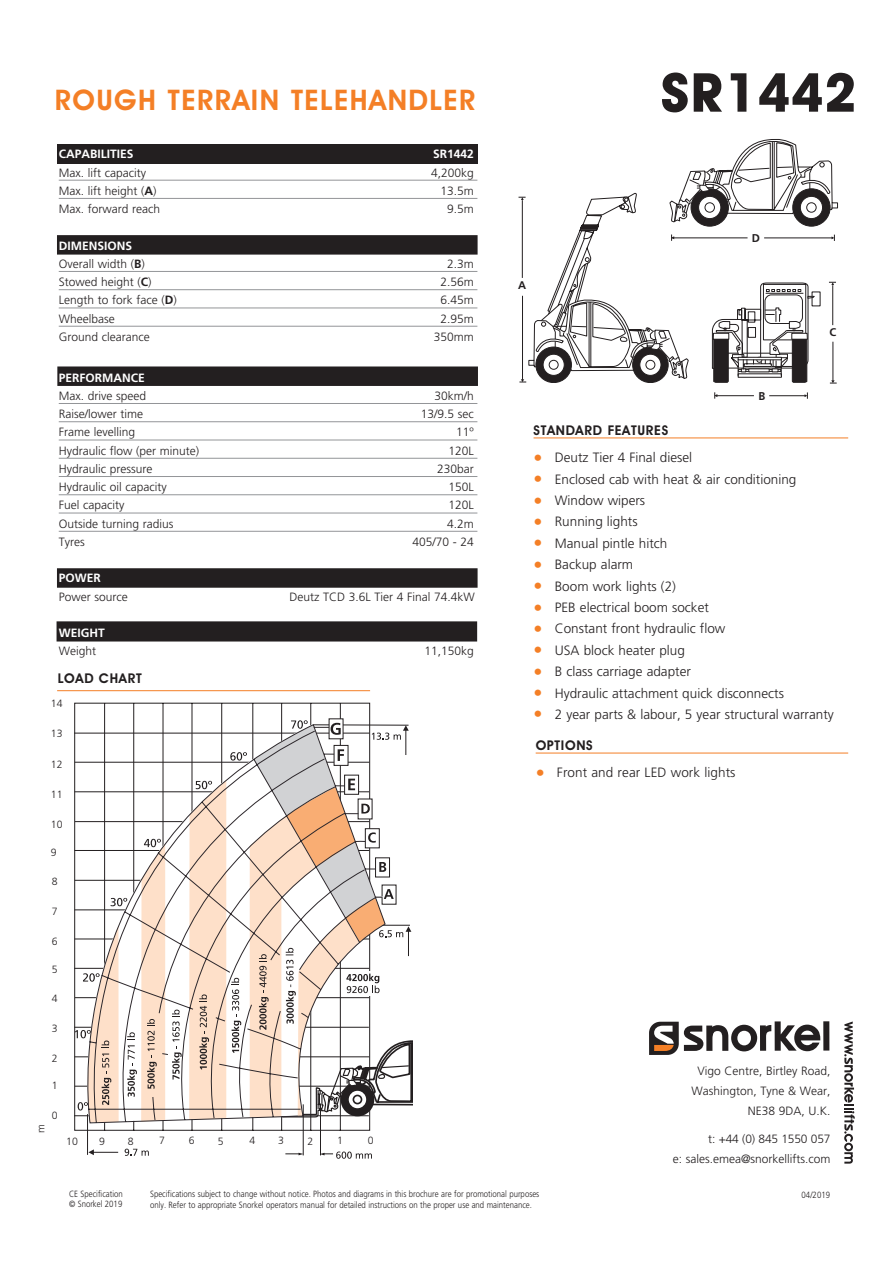
<style>
.page{position:relative;width:893px;height:1263px;background:#fff}
.page>*{position:absolute;margin:0;border:0;box-sizing:border-box;transform-origin:0 0}
.t1{font:700 54px "Avant Garde IT Cby BT";letter-spacing:.02em;color:#231f20}
.t2{font:600 28.5px "Avant Garde IT Cby BT";letter-spacing:.05em;color:#f47f26}
.t3{font:300 13.5px "Frutiger";color:#231f20}
.t4{font:600 13.5px "Avant Garde IT Cby BT";letter-spacing:.05em;color:#231f20}
.t5{font:300 12px/20px "Frutiger";color:#231f20;text-align:right}
.t6{font:700 12px "Frutiger";color:#fff}
.t7{font:700 11.25px "Frutiger";color:#231f20}
.t8{font:700 11.1px "Frutiger";color:#231f20}
.t9{font:300 10.5px "Frutiger";letter-spacing:.005em;color:#231f20}
.t10{font:300 9px/10.5px "Frutiger";color:#231f20;scale:.87 1}
.s1{font-weight:700}
.s2{font-size:18px;color:#f47f26}
</style>
<div class="page">
<hr style="left:534px;top:438px;width:314px;height:1px;background:#f47f26">
<hr style="left:536px;top:753px;width:312px;height:1px;background:#f47f26">
<div style="left:57px;top:366px;width:421px;height:20px;background:#231f20"></div>
<div style="left:57px;top:621px;width:420px;height:20px;background:#231f20"></div>
<div style="left:57px;top:144px;width:421px;height:19px;background:#231f20"></div>
<div style="left:57px;top:235px;width:421px;height:20px;background:#231f20"></div>
<div style="left:57px;top:568px;width:421px;height:20px;background:#231f20"></div>
<hr style="left:59px;top:180px;width:418px;height:1px;background:#939598">
<hr style="left:59px;top:198px;width:418px;height:1px;background:#939598">
<hr style="left:59px;top:271px;width:418px;height:1px;background:#939598">
<hr style="left:59px;top:289px;width:418px;height:1px;background:#939598">
<hr style="left:59px;top:308px;width:418px;height:1px;background:#939598">
<hr style="left:59px;top:326px;width:418px;height:1px;background:#939598">
<hr style="left:59px;top:403px;width:418px;height:1px;background:#939598">
<hr style="left:59px;top:421px;width:418px;height:1px;background:#939598">
<hr style="left:59px;top:440px;width:418px;height:1px;background:#939598">
<hr style="left:59px;top:458px;width:418px;height:1px;background:#939598">
<hr style="left:59px;top:476px;width:418px;height:1px;background:#939598">
<hr style="left:59px;top:494px;width:418px;height:1px;background:#939598">
<hr style="left:59px;top:513px;width:418px;height:1px;background:#939598">
<hr style="left:59px;top:531px;width:418px;height:1px;background:#939598">
<svg style="left:518px;top:139px;width:320px;height:260px"></svg>
<div style="left:823px;top:1021px;width:6px;height:29px;background:#231f20"></div>
<svg style="left:649px;top:1021px;width:171px;height:34px"></svg>
<svg style="left:844px;top:1021px;width:11px;height:142px"></svg>
<hr style="left:57px;top:690px;width:313px;height:1px;background:#f47f26">
<svg style="left:88px;top:1149px;width:30px;height:6px"></svg>
<svg style="left:285px;top:1153px;width:18px;height:2px"></svg>
<hr style="left:303px;top:1104px;width:1px;height:51px;background:#231f20">
<hr style="left:320px;top:1103px;width:1px;height:52px;background:#231f20">
<svg style="left:74px;top:702px;width:296px;height:429px"></svg>
<hr style="left:87px;top:1114px;width:1px;height:41px;background:#231f20">
<svg style="left:329px;top:719px;width:14px;height:1px"></svg>
<svg style="left:320px;top:1151px;width:52px;height:8px"></svg>
<svg style="left:189px;top:720px;width:224px;height:386px"></svg>
<svg style="left:125px;top:1149px;width:24px;height:7px"></svg>
<svg style="left:74px;top:724px;width:312px;height:400px"></svg>
<p class="t2" style="left:55px;top:83px;width:422px">ROUGH TERRAIN TELEHANDLER</p>
<p class="t6" style="left:59px;top:147px;width:76px">CAPABILITIES</p>
<p class="t6" style="left:433px;top:147px;width:42px">SR1442</p>
<p class="t5" style="left:59px;top:163px;width:89px">Max. lift capacity</p>
<p class="t5" style="left:431px;top:163px;width:44px">4,200kg</p>
<p class="t5" style="left:59px;top:181px;width:99px">Max. lift height (<span class="s1">A</span>)</p>
<p class="t5" style="left:440px;top:181px;width:35px">13.5m</p>
<p class="t5" style="left:59px;top:199px;width:103px">Max. forward reach</p>
<p class="t5" style="left:447px;top:199px;width:28px">9.5m</p>
<p class="t6" style="left:59px;top:238px;width:75px">DIMENSIONS</p>
<p class="t5" style="left:59px;top:254px;width:87px">Overall width (<span class="s1">B</span>)</p>
<p class="t5" style="left:447px;top:254px;width:28px">2.3m</p>
<p class="t5" style="left:59px;top:272px;width:94px">Stowed height (<span class="s1">C</span>)</p>
<p class="t5" style="left:440px;top:272px;width:35px">2.56m</p>
<p class="t5" style="left:59px;top:290px;width:120px">Length to fork face (<span class="s1">D</span>)</p>
<p class="t5" style="left:440px;top:290px;width:35px">6.45m</p>
<p class="t5" style="left:59px;top:309px;width:58px">Wheelbase</p>
<p class="t5" style="left:440px;top:309px;width:35px">2.95m</p>
<p class="t5" style="left:59px;top:327px;width:93px">Ground clearance</p>
<p class="t5" style="left:434px;top:327px;width:42px">350mm</p>
<p class="t6" style="left:59px;top:370px;width:88px">PERFORMANCE</p>
<p class="t5" style="left:59px;top:386px;width:89px">Max. drive speed</p>
<p class="t5" style="left:434px;top:386px;width:41px">30km/h</p>
<p class="t5" style="left:59px;top:404px;width:86px">Raise/lower time</p>
<p class="t5" style="left:421px;top:404px;width:55px">13/9.5 sec</p>
<p class="t5" style="left:59px;top:422px;width:78px">Frame levelling</p>
<p class="t5" style="left:456px;top:422px;width:19px">11º</p>
<p class="t5" style="left:59px;top:441px;width:142px">Hydraulic flow (per minute)</p>
<p class="t5" style="left:448px;top:441px;width:27px">120L</p>
<p class="t5" style="left:59px;top:459px;width:95px">Hydraulic pressure</p>
<p class="t5" style="left:437px;top:459px;width:38px">230bar</p>
<p class="t5" style="left:59px;top:477px;width:109px">Hydraulic oil capacity</p>
<p class="t5" style="left:448px;top:477px;width:27px">150L</p>
<p class="t5" style="left:59px;top:495px;width:67px">Fuel capacity</p>
<p class="t5" style="left:448px;top:495px;width:27px">120L</p>
<p class="t5" style="left:59px;top:514px;width:116px">Outside turning radius</p>
<p class="t5" style="left:447px;top:514px;width:28px">4.2m</p>
<p class="t5" style="left:59px;top:532px;width:27px">Tyres</p>
<p class="t5" style="left:412px;top:532px;width:63px">405/70 - 24</p>
<p class="t6" style="left:59px;top:571px;width:44px">POWER</p>
<p class="t5" style="left:59px;top:587px;width:71px">Power source</p>
<p class="t5" style="left:289px;top:587px;width:187px">Deutz TCD 3.6L Tier 4 Final 74.4kW</p>
<p class="t6" style="left:59px;top:626px;width:48px">WEIGHT</p>
<p class="t5" style="left:59px;top:641px;width:39px">Weight</p>
<p class="t5" style="left:424px;top:641px;width:51px">11,150kg</p>
<p class="t4" style="left:58px;top:670px;width:85px">LOAD CHART</p>
<p class="t9" style="left:51px;top:697px;width:13px">14</p>
<p class="t9" style="left:51px;top:727px;width:13px">13</p>
<p class="t9" style="left:51px;top:759px;width:13px">12</p>
<p class="t9" style="left:51px;top:789px;width:13px">11</p>
<p class="t9" style="left:51px;top:818px;width:13px">10</p>
<p class="t9" style="left:51px;top:846px;width:7px">9</p>
<p class="t9" style="left:52px;top:876px;width:7px">8</p>
<p class="t9" style="left:52px;top:905px;width:7px">7</p>
<p class="t9" style="left:52px;top:935px;width:7px">6</p>
<p class="t9" style="left:52px;top:963px;width:7px">5</p>
<p class="t9" style="left:52px;top:993px;width:7px">4</p>
<p class="t9" style="left:52px;top:1022px;width:7px">3</p>
<p class="t9" style="left:52px;top:1052px;width:7px">2</p>
<p class="t9" style="left:52px;top:1080px;width:7px">1</p>
<p class="t9" style="left:52px;top:1110px;width:7px">0</p>
<p class="t9" style="left:35px;top:1133px;width:10px;rotate:-90deg">m</p>
<p class="t9" style="left:66px;top:1135px;width:13px">10</p>
<p class="t9" style="left:99px;top:1135px;width:7px">9</p>
<p class="t9" style="left:128px;top:1135px;width:7px">8</p>
<p class="t9" style="left:159px;top:1135px;width:7px">7</p>
<p class="t9" style="left:189px;top:1135px;width:7px">6</p>
<p class="t9" style="left:218px;top:1135px;width:7px">5</p>
<p class="t9" style="left:249px;top:1135px;width:7px">4</p>
<p class="t9" style="left:278px;top:1135px;width:7px">3</p>
<p class="t9" style="left:307px;top:1135px;width:7px">2</p>
<p class="t9" style="left:337px;top:1135px;width:7px">1</p>
<p class="t9" style="left:368px;top:1135px;width:7px">0</p>
<p class="t1" style="left:661px;top:60px;width:197px">SR1442</p>
<p class="t8" style="left:518px;top:279px;width:10px">A</p>
<p class="t7" style="left:752px;top:232px;width:10px">D</p>
<p class="t7" style="left:758px;top:389px;width:8px">B</p>
<p class="t8" style="left:829px;top:326px;width:8px">C</p>
<p class="t4" style="left:534px;top:422px;width:136px">STANDARD FEATURES</p>
<p class="t3" style="left:534px;top:450px;width:160px"><span class="s2">•</span> Deutz Tier 4 Final diesel</p>
<p class="t3" style="left:534px;top:471px;width:264px"><span class="s2">•</span> Enclosed cab with heat &amp; air conditioning</p>
<p class="t3" style="left:534px;top:493px;width:113px"><span class="s2">•</span> Window wipers</p>
<p class="t3" style="left:534px;top:514px;width:106px"><span class="s2">•</span> Running lights</p>
<p class="t3" style="left:534px;top:536px;width:135px"><span class="s2">•</span> Manual pintle hitch</p>
<p class="t3" style="left:534px;top:557px;width:101px"><span class="s2">•</span> Backup alarm</p>
<p class="t3" style="left:534px;top:578px;width:144px"><span class="s2">•</span> Boom work lights (2)</p>
<p class="t3" style="left:534px;top:600px;width:177px"><span class="s2">•</span> PEB electrical boom socket</p>
<p class="t3" style="left:534px;top:621px;width:193px"><span class="s2">•</span> Constant front hydraulic flow</p>
<p class="t3" style="left:534px;top:642px;width:153px"><span class="s2">•</span> USA block heater plug</p>
<p class="t3" style="left:534px;top:664px;width:159px"><span class="s2">•</span> B class carriage adapter</p>
<p class="t3" style="left:534px;top:685px;width:252px"><span class="s2">•</span> Hydraulic attachment quick disconnects</p>
<p class="t3" style="left:534px;top:707px;width:302px"><span class="s2">•</span> 2 year parts &amp; labour, 5 year structural warranty</p>
<p class="t4" style="left:536px;top:737px;width:59px">OPTIONS</p>
<p class="t3" style="left:536px;top:765px;width:201px"><span class="s2">•</span> Front and rear LED work lights</p>
<p class="t5" style="left:692px;top:1061px;width:141px">Vigo Centre, Birtley Road,<br>Washington, Tyne &amp; Wear,<br>NE38 9DA, U.K.</p>
<p class="t5" style="left:708px;top:1129px;width:124px">t: +44 (0) 845 1550 057</p>
<p class="t5" style="left:673px;top:1149px;width:159px">e: sales.emea@snorkellifts.com</p>
<p class="t10" style="left:69px;top:1188px;width:63px">CE Specification © Snorkel 2019</p>
<p class="t10" style="left:801px;top:1190px;width:35px">04/2019</p>
<p class="t10" style="left:150px;top:1189px;width:449px">Specifications subject to change without notice. Photos and diagrams in this brochure are for promotional purposes only. Refer to appropriate Snorkel operators manual for detailed instructions on the proper use and maintenance.</p>
</div>
